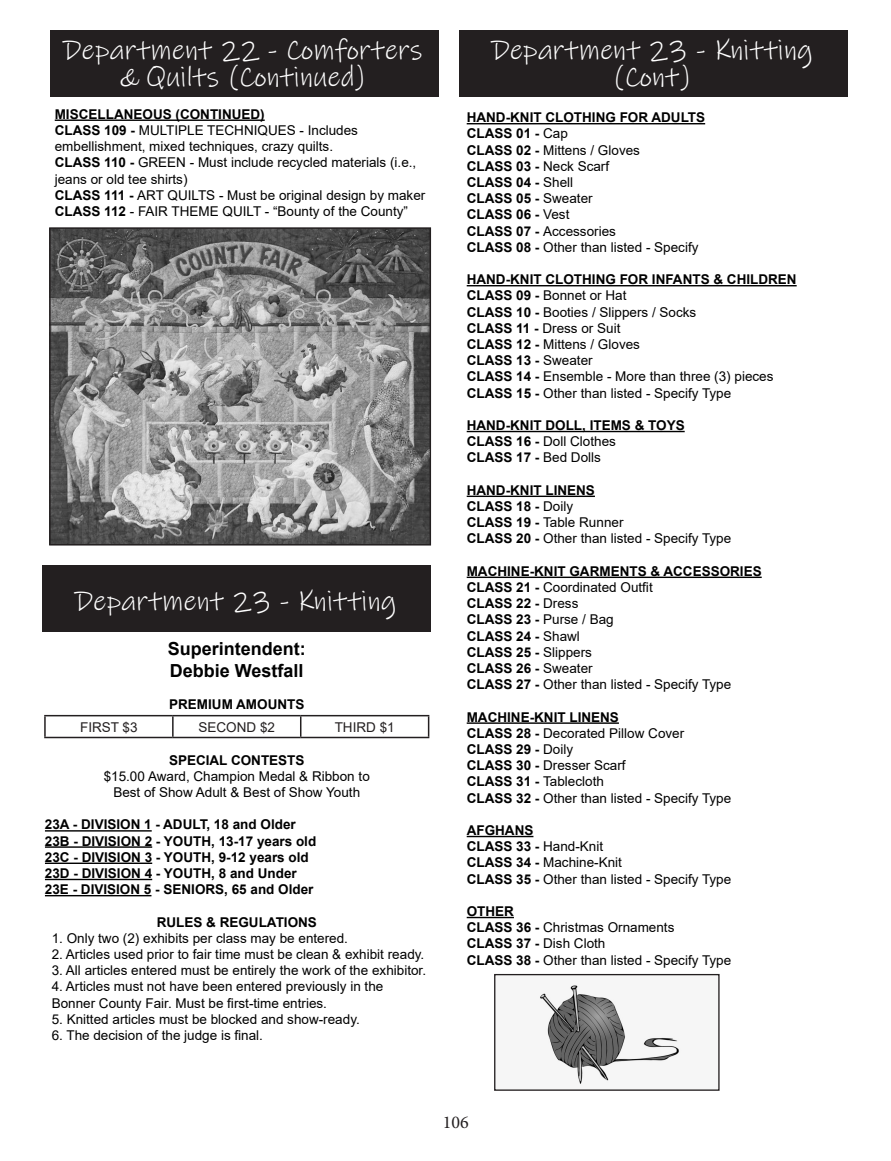
<style>
.page{position:relative;width:891px;height:1161px;background:#fff}
.page>*{position:absolute;margin:0;border:0;box-sizing:border-box;transform-origin:0 0}
.t1{font:28.5px/27px "Ink Free";color:#fff;text-align:center}
.t2{font:700 18px/21.6px "Arial";color:#000}
.t3{font:18px "Minion Pro";color:#231f20}
.t4{font:13.5px/16.2px "Arial";color:#000}
.t5{font:700 13.5px "Arial";color:#000}
.t6{font:13.5px "Arial";color:#231f20}
.s1{font-weight:700}
.s2{font-weight:400}
</style>
<div class="page">
<div style="left:43px;top:566px;width:388px;height:66px;background:#231f20"></div>
<div style="left:50px;top:30px;width:388px;height:67px;background:#231f20"></div>
<hr style="left:55px;top:120px;width:210px;height:1px;background:#000">
<hr style="left:45px;top:830px;width:107px;height:2px;background:#000">
<hr style="left:45px;top:846px;width:107px;height:2px;background:#000">
<hr style="left:45px;top:863px;width:107px;height:1px;background:#000">
<hr style="left:45px;top:879px;width:107px;height:1px;background:#000">
<hr style="left:45px;top:895px;width:106px;height:1px;background:#000">
<hr style="left:44px;top:715px;width:129px;height:1px;background:#231f20">
<hr style="left:44px;top:716px;width:2px;height:21px;background:#231f20">
<hr style="left:173px;top:715px;width:128px;height:1px;background:#231f20">
<hr style="left:172px;top:716px;width:2px;height:21px;background:#231f20">
<hr style="left:301px;top:715px;width:128px;height:1px;background:#231f20">
<svg style="left:300px;top:716px;width:1px;height:21px"></svg>
<svg style="left:428px;top:716px;width:1px;height:21px"></svg>
<hr style="left:44px;top:737px;width:129px;height:1px;background:#231f20">
<hr style="left:173px;top:737px;width:128px;height:1px;background:#231f20">
<hr style="left:301px;top:737px;width:128px;height:1px;background:#231f20">
<img style="left:52px;top:230px;width:376px;height:313px">
<div style="left:49px;top:227px;width:382px;height:319px;border:2px solid #231f20"></div>
<hr style="left:467px;top:123px;width:238px;height:1px;background:#000">
<hr style="left:467px;top:285px;width:330px;height:1px;background:#000">
<hr style="left:467px;top:431px;width:218px;height:1px;background:#000">
<hr style="left:467px;top:496px;width:128px;height:1px;background:#000">
<hr style="left:467px;top:577px;width:295px;height:1px;background:#000">
<hr style="left:467px;top:722px;width:152px;height:2px;background:#000">
<hr style="left:467px;top:836px;width:66px;height:1px;background:#000">
<hr style="left:467px;top:917px;width:47px;height:1px;background:#000">
<div style="left:459px;top:30px;width:389px;height:67px;background:#231f20"></div>
<img style="left:539px;top:985px;width:141px;height:100px">
<div style="left:494px;top:974px;width:226px;height:117px;border:1px solid #231f20"></div>
<p class="t1" style="left:63px;top:38px;width:361px">Department 22 - Comforters</p>
<p class="t1" style="left:120px;top:65px;width:247px">&amp; Quilts (Continued)</p>
<p class="t5" style="left:55px;top:105px;width:211px">MISCELLANEOUS (CONTINUED)</p>
<p class="t4" style="left:55px;top:122px;width:305px"><span class="s1">CLASS 109 -</span> MULTIPLE TECHNIQUES - Includes embellishment, mixed techniques, crazy quilts.</p>
<p class="t4" style="left:55px;top:154px;width:363px"><span class="s1">CLASS 110 -</span> GREEN - Must include recycled materials (i.e., jeans or old tee shirts)</p>
<p class="t4" style="left:55px;top:187px;width:372px"><span class="s1">CLASS 111 -</span> ART QUILTS - Must be original design by maker</p>
<p class="t4" style="left:55px;top:203px;width:355px"><span class="s1">CLASS 112</span> - FAIR THEME QUILT - “Bounty of the County”</p>
<p class="t1" style="left:75px;top:588px;width:323px">Department 23 - Knitting</p>
<p class="t2" style="left:168px;top:638px;width:140px">Superintendent:<br>Debbie Westfall</p>
<p class="t5" style="left:169px;top:695px;width:137px">PREMIUM AMOUNTS</p>
<p class="t6" style="left:80px;top:717px;width:59px">FIRST $3</p>
<p class="t6" style="left:199px;top:717px;width:78px">SECOND $2</p>
<p class="t6" style="left:335px;top:717px;width:62px">THIRD $1</p>
<p class="t4" style="left:104px;top:752px;width:268px;text-align:center"><span class="s1">SPECIAL CONTESTS<br></span>$15.00 Award, Champion Medal &amp; Ribbon to</p>
<p class="t4" style="left:113px;top:784px;width:248px">Best of Show Adult &amp; Best of Show Youth</p>
<p class="t5" style="left:45px;top:815px;width:252px">23A - DIVISION 1 - ADULT, 18 and Older</p>
<p class="t5" style="left:45px;top:831px;width:273px">23B - DIVISION 2 - YOUTH, 13-17 years old</p>
<p class="t5" style="left:45px;top:848px;width:265px">23C - DIVISION 3 - YOUTH, 9-12 years old</p>
<p class="t5" style="left:45px;top:864px;width:253px">23D - DIVISION 4 - YOUTH, 8 and Under</p>
<p class="t5" style="left:45px;top:880px;width:270px">23E - DIVISION 5 - SENIORS, 65 and Older</p>
<p class="t5" style="left:157px;top:912px;width:162px">RULES &amp; REGULATIONS</p>
<p class="t4" style="left:52px;top:930px;width:298px">1. Only two (2) exhibits per class may be entered.</p>
<p class="t4" style="left:52px;top:946px;width:374px">2. Articles used prior to fair time must be clean &amp; exhibit ready.</p>
<p class="t4" style="left:52px;top:962px;width:376px">3. All articles entered must be entirely the work of the exhibitor.</p>
<p class="t4" style="left:52px;top:979px;width:333px">4. Articles must not have been entered previously in the<br>Bonner County Fair. Must be first-time entries.</p>
<p class="t4" style="left:52px;top:1011px;width:310px">5. Knitted articles must be blocked and show-ready.</p>
<p class="t4" style="left:52px;top:1027px;width:213px">6. The decision of the judge is final.</p>
<p class="t1" style="left:491px;top:38px;width:323px">Department 23 - Knitting (Cont)</p>
<p class="t5" style="left:467px;top:108px;width:240px">HAND-KNIT CLOTHING FOR ADULTS</p>
<p class="t5" style="left:467px;top:124px;width:103px">CLASS 01 - <span class="s2">Cap</span></p>
<p class="t4" style="left:467px;top:142px;width:175px"><span class="s1">CLASS 02 -</span> Mittens / Gloves</p>
<p class="t4" style="left:467px;top:158px;width:144px"><span class="s1">CLASS 03 -</span> Neck Scarf</p>
<p class="t5" style="left:467px;top:173px;width:108px">CLASS 04 - <span class="s2">Shell</span></p>
<p class="t5" style="left:467px;top:189px;width:128px">CLASS 05 - <span class="s2">Sweater</span></p>
<p class="t5" style="left:467px;top:205px;width:104px">CLASS 06 - <span class="s2">Vest</span></p>
<p class="t4" style="left:467px;top:223px;width:151px"><span class="s1">CLASS 07 -</span> Accessories</p>
<p class="t4" style="left:467px;top:239px;width:233px"><span class="s1">CLASS 08 -</span> Other than listed - Specify</p>
<p class="t5" style="left:467px;top:270px;width:331px">HAND-KNIT CLOTHING FOR INFANTS &amp; CHILDREN</p>
<p class="t4" style="left:467px;top:288px;width:161px"><span class="s1">CLASS 09 -</span> Bonnet or Hat</p>
<p class="t4" style="left:467px;top:304px;width:231px"><span class="s1">CLASS 10 -</span> Booties / Slippers / Socks</p>
<p class="t4" style="left:467px;top:320px;width:155px"><span class="s1">CLASS 11 -</span> Dress or Suit</p>
<p class="t4" style="left:467px;top:336px;width:175px"><span class="s1">CLASS 12 -</span> Mittens / Gloves</p>
<p class="t5" style="left:467px;top:351px;width:128px">CLASS 13 - <span class="s2">Sweater</span></p>
<p class="t4" style="left:467px;top:369px;width:308px"><span class="s1">CLASS 14 -</span> Ensemble - More than three (3) pieces</p>
<p class="t4" style="left:467px;top:385px;width:266px"><span class="s1">CLASS 15 -</span> Other than listed - Specify Type</p>
<p class="t5" style="left:467px;top:416px;width:219px">HAND-KNIT DOLL, ITEMS &amp; TOYS</p>
<p class="t4" style="left:467px;top:433px;width:151px"><span class="s1">CLASS 16 -</span> Doll Clothes</p>
<p class="t5" style="left:467px;top:448px;width:136px">CLASS 17 - <span class="s2">Bed Dolls</span></p>
<p class="t5" style="left:467px;top:481px;width:130px">HAND-KNIT LINENS</p>
<p class="t5" style="left:467px;top:497px;width:108px">CLASS 18 - <span class="s2">Doily</span></p>
<p class="t4" style="left:467px;top:514px;width:158px"><span class="s1">CLASS 19 -</span> Table Runner</p>
<p class="t4" style="left:467px;top:531px;width:266px"><span class="s1">CLASS 20 -</span> Other than listed - Specify Type</p>
<p class="t5" style="left:467px;top:562px;width:297px">MACHINE-KNIT GARMENTS &amp; ACCESSORIES</p>
<p class="t4" style="left:467px;top:579px;width:188px"><span class="s1">CLASS 21 -</span> Coordinated Outfit</p>
<p class="t5" style="left:467px;top:594px;width:113px">CLASS 22 - <span class="s2">Dress</span></p>
<p class="t4" style="left:467px;top:612px;width:149px"><span class="s1">CLASS 23 -</span> Purse / Bag</p>
<p class="t5" style="left:467px;top:626px;width:115px">CLASS 24 - <span class="s2">Shawl</span></p>
<p class="t5" style="left:467px;top:643px;width:127px">CLASS 25 - <span class="s2">Slippers</span></p>
<p class="t5" style="left:467px;top:659px;width:128px">CLASS 26 - <span class="s2">Sweater</span></p>
<p class="t4" style="left:467px;top:676px;width:266px"><span class="s1">CLASS 27 -</span> Other than listed - Specify Type</p>
<p class="t5" style="left:467px;top:707px;width:154px">MACHINE-KNIT LINENS</p>
<p class="t4" style="left:467px;top:725px;width:219px"><span class="s1">CLASS 28 -</span> Decorated Pillow Cover</p>
<p class="t5" style="left:467px;top:740px;width:108px">CLASS 29 - <span class="s2">Doily</span></p>
<p class="t4" style="left:467px;top:757px;width:161px"><span class="s1">CLASS 30 -</span> Dresser Scarf</p>
<p class="t4" style="left:467px;top:774px;width:139px"><span class="s1">CLASS 31 -</span> Tablecloth</p>
<p class="t4" style="left:467px;top:790px;width:266px"><span class="s1">CLASS 32 -</span> Other than listed - Specify Type</p>
<p class="t5" style="left:467px;top:821px;width:68px">AFGHANS</p>
<p class="t4" style="left:467px;top:838px;width:138px"><span class="s1">CLASS 33 -</span> Hand-Knit</p>
<p class="t4" style="left:467px;top:855px;width:157px"><span class="s1">CLASS 34 -</span> Machine-Knit</p>
<p class="t4" style="left:467px;top:871px;width:266px"><span class="s1">CLASS 35 -</span> Other than listed - Specify Type</p>
<p class="t5" style="left:467px;top:902px;width:49px">OTHER</p>
<p class="t4" style="left:467px;top:919px;width:209px"><span class="s1">CLASS 36 -</span> Christmas Ornaments</p>
<p class="t4" style="left:467px;top:936px;width:140px"><span class="s1">CLASS 37 -</span> Dish Cloth</p>
<p class="t4" style="left:467px;top:952px;width:266px"><span class="s1">CLASS 38 -</span> Other than listed - Specify Type</p>
<h2 class="t3" style="left:443px;top:1110px;width:27px">106</h2>
</div>
